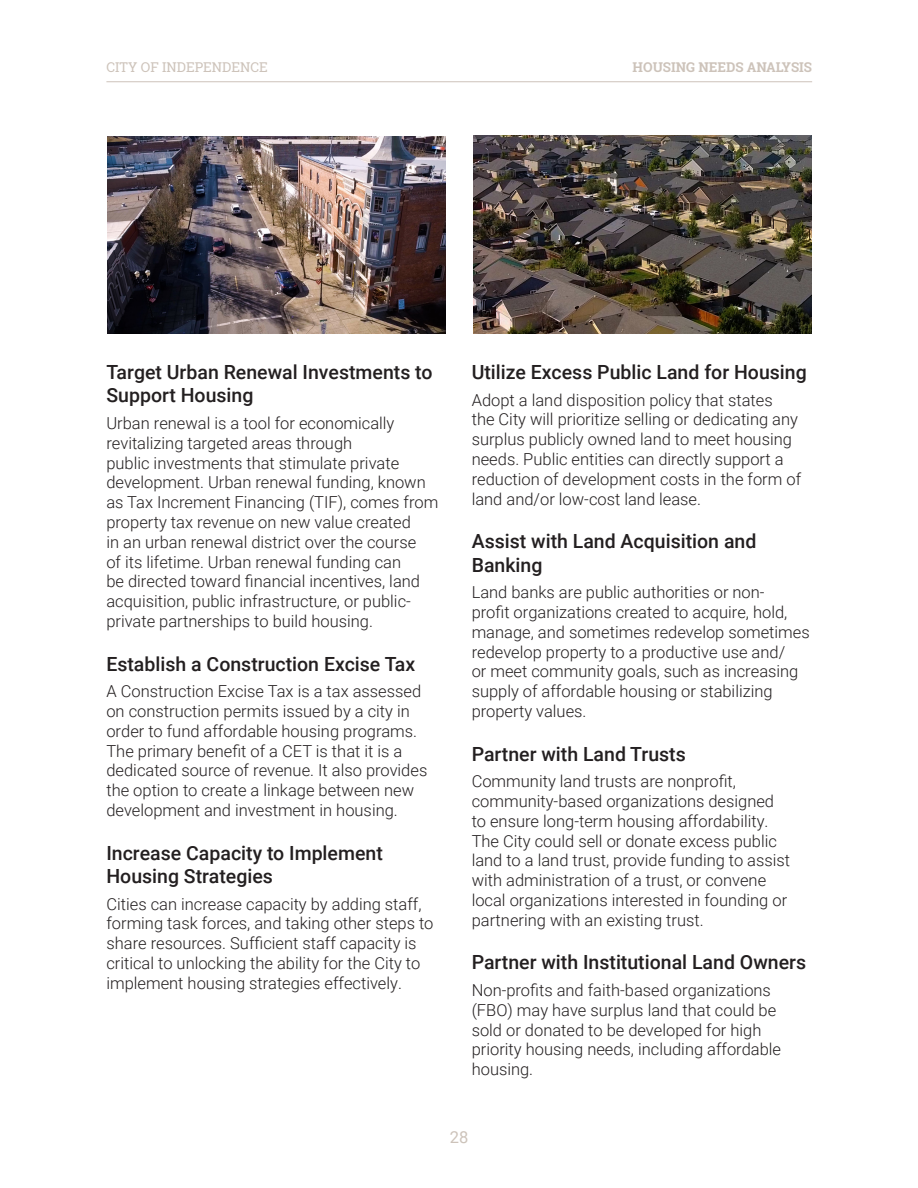
<style>
.page{position:relative;width:918px;height:1188px;background:#fff}
.page>*{position:absolute;margin:0;border:0;box-sizing:border-box;transform-origin:0 0}
.Additional_Tools{font:500 19.5px/23.4px "Roboto";color:#231f20}
.Body{font:300 16.5px/19.8px "Roboto";color:#231f20}
.t1{font:16.5px "Roboto";color:#cdc3ba}
.t2{font:700 13.5px "Roboto Slab";color:#cdc3ba}
.t3{font:13.5px "Roboto Slab";color:#cdc3ba}
</style>
<div class="page">
<hr style="left:106px;top:81px;width:706px;height:1px;background:#cdc3ba">
<img style="left:474px;top:135px;width:337px;height:199px">
<img style="left:108px;top:136px;width:338px;height:197px">
<p class="t3" style="left:106px;top:58px;width:163px">CITY OF INDEPENDENCE</p>
<p class="t2" style="left:633px;top:58px;width:181px">HOUSING NEEDS ANALYSIS</p>
<p class="Additional_Tools" style="left:106px;top:360px;width:328px">Target Urban Renewal Investments to<br>Support Housing</p>
<p class="Body" style="left:106px;top:413px;width:333px">Urban renewal is a tool for economically revitalizing targeted areas through<br>public investments that stimulate private development. Urban renewal funding, known as Tax Increment Financing (TIF), comes from property tax revenue on new value created<br>in an urban renewal district over the course<br>of its lifetime. Urban renewal funding can<br>be directed toward financial incentives, land acquisition, public infrastructure, or public&shy;private partnerships to build housing.</p>
<p class="Additional_Tools" style="left:106px;top:651px;width:310px">Establish a Construction Excise Tax</p>
<p class="Body" style="left:106px;top:681px;width:322px">A Construction Excise Tax is a tax assessed on construction permits issued by a city in order to fund affordable housing programs.<br>The primary benefit of a CET is that it is a dedicated source of revenue. It also provides the option to create a linkage between new development and investment in housing.</p>
<p class="Additional_Tools" style="left:106px;top:840px;width:278px">Increase Capacity to Implement<br>Housing Strategies</p>
<p class="Body" style="left:106px;top:893px;width:329px">Cities can increase capacity by adding staff, forming task forces, and taking other steps to share resources. Sufficient staff capacity is critical to unlocking the ability for the City to implement housing strategies effectively.</p>
<p class="Additional_Tools" style="left:472px;top:360px;width:337px">Utilize Excess Public Land for Housing</p>
<p class="Body" style="left:472px;top:389px;width:331px">Adopt a land disposition policy that states<br>the City will prioritize selling or dedicating any surplus publicly owned land to meet housing needs. Public entities can directly support a reduction of development costs in the form of land and/or low-cost land lease.</p>
<p class="Additional_Tools" style="left:472px;top:529px;width:286px">Assist with Land Acquisition and<br>Banking</p>
<p class="Body" style="left:472px;top:582px;width:339px">Land banks are public authorities or non-<br>profit organizations created to acquire, hold, manage, and sometimes redevelop sometimes redevelop property to a productive use and/<br>or meet community goals, such as increasing supply of affordable housing or stabilizing property values.</p>
<p class="Additional_Tools" style="left:472px;top:741px;width:216px">Partner with Land Trusts</p>
<p class="Body" style="left:472px;top:771px;width:320px">Community land trusts are nonprofit, community-based organizations designed to ensure long-term housing affordability.<br>The City could sell or donate excess public land to a land trust, provide funding to assist with administration of a trust, or convene local organizations interested in founding or partnering with an existing trust.</p>
<p class="Additional_Tools" style="left:472px;top:950px;width:336px">Partner with Institutional Land Owners</p>
<p class="Body" style="left:472px;top:980px;width:311px">Non-profits and faith-based organizations (FBO) may have surplus land that could be sold or donated to be developed for high priority housing needs, including affordable housing.</p>
<p class="t1" style="left:450px;top:1125px;width:20px">28</p>
</div>
